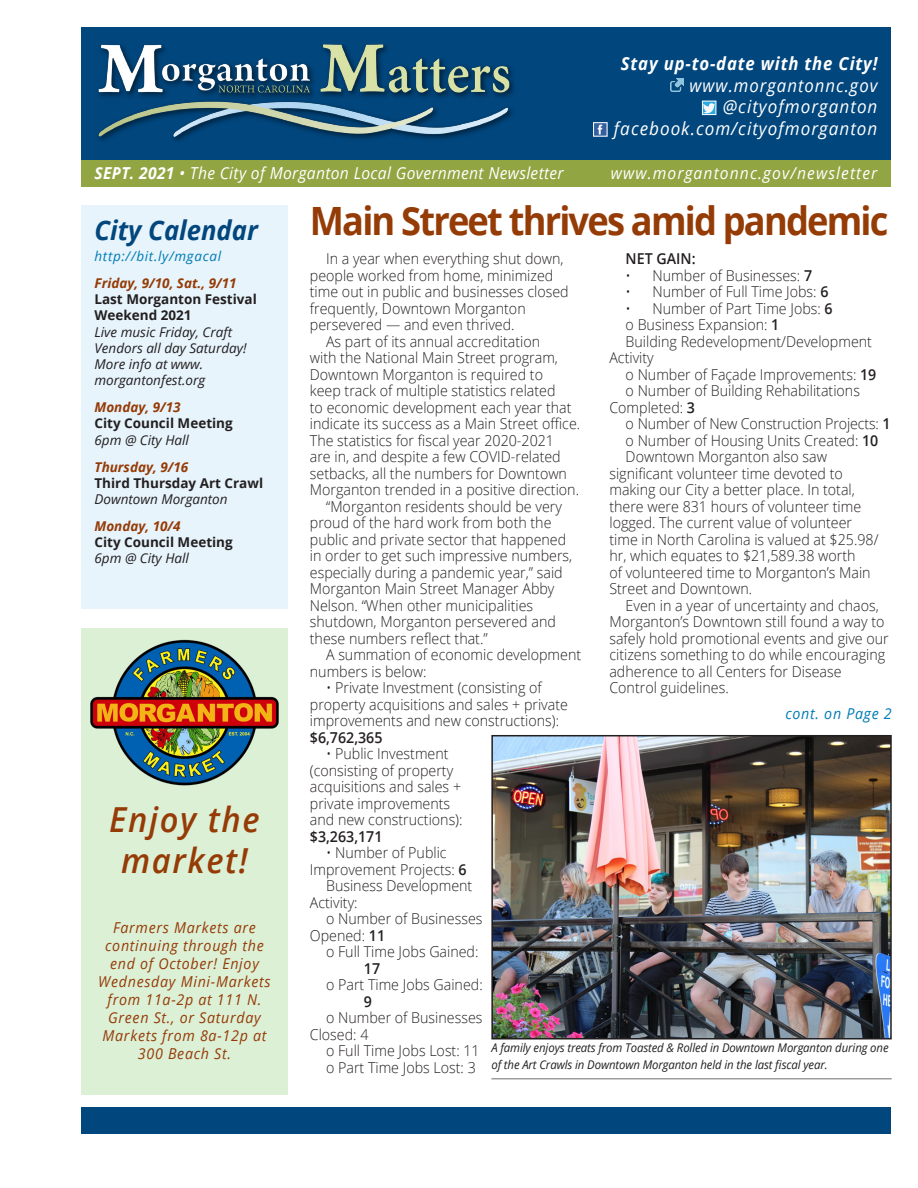
<style>
.page{position:relative;width:918px;height:1188px;background:#fff}
.page>*{position:absolute;margin:0;border:0;box-sizing:border-box;transform-origin:0 0}
.headline{font:700 39px "Open Sans";letter-spacing:-.05em;color:#953b06;scale:.93 1}
.t1{font:italic 600 34.5px/41.4px "Open Sans";letter-spacing:.05em;color:#953b06;text-align:center;scale:.95 1}
.t2{font:italic 700 27px "Open Sans";color:#01467d;scale:.95 1}
.t3{font:italic 18px "Open Sans";letter-spacing:.06em;color:#fff;scale:.95 1}
.t4{font:italic 700 18px "Open Sans";letter-spacing:.05em;color:#fff;scale:.93 1}
.t5{font:italic 18px "Open Sans";letter-spacing:.06em;color:#fff;scale:.93 1}
.t6{font:italic 16.5px "Open Sans";letter-spacing:.02em;color:#fff;scale:.95 1}
.t7{font:italic 16.5px "Open Sans";letter-spacing:.07em;color:#fff;scale:.95 1}
.body_copy{font:300 15px/16.5px "Open Sans";color:#231f20;scale:.95 1}
.t8{font:italic 15px/18px "Open Sans";letter-spacing:.05em;color:#953b06;text-align:center;scale:.95 1}
.t9{font:italic 15px "Open Sans";letter-spacing:.05em;color:#007cb6;scale:.95 1}
.body_copy-2{font:600 15px "Open Sans";color:#231f20;scale:.95 1}
.calendar{font:700 13.5px/16.2px "Open Sans";color:#231f20}
.calendar-2{font:italic 13.5px/16.2px "Open Sans";color:#231f20}
.calendar-3{font:italic 13.5px "Open Sans";letter-spacing:.05em;color:#007cb6}
.t10{font:italic 12px/17.2px "Open Sans";letter-spacing:-.01em;color:#231f20;scale:.95 1}
.s1{font-weight:700}
.s2{font-weight:700;color:#953b06}
.s3{font-weight:700;font-style:normal}
.s4{font-style:italic;color:#953b06}
.s5{font-weight:400;font-style:italic}
.s6{font-weight:600}
</style>
<div class="page">
<div style="left:81px;top:27px;width:810px;height:135px;background:#01467d"></div>
<svg style="left:670px;top:79px;width:13px;height:13px"></svg>
<img style="left:704px;top:103px;width:10px;height:10px">
<div style="left:702px;top:101px;width:14px;height:14px;border:1px solid #fff"></div>
<svg style="left:595px;top:124px;width:10px;height:11px"></svg>
<div style="left:593px;top:122px;width:14px;height:15px;border:1px solid #fff"></div>
<img style="left:98px;top:45px;width:416px;height:96px">
<div style="left:81px;top:1107px;width:810px;height:27px;background:#01467d"></div>
<div style="left:81px;top:160px;width:810px;height:27px;background:#91a542"></div>
<div style="left:81px;top:206px;width:207px;height:403px;background:#e7f4fc"></div>
<div style="left:81px;top:629px;width:207px;height:466px;background:#dcf0d6"></div>
<img style="left:90px;top:639px;width:189px;height:147px">
<img style="left:494px;top:738px;width:395px;height:299px">
<div style="left:491px;top:735px;width:401px;height:305px;border:2px solid #231f20"></div>
<hr style="left:491px;top:1078px;width:401px;height:1px;background:#6c6d70">
<p class="t4" style="left:621px;top:51px;width:277px">Stay up-to-date with the City!</p>
<p class="t5" style="left:690px;top:73px;width:203px">www.morgantonnc.gov</p>
<p class="t3" style="left:723px;top:95px;width:164px">@cityofmorganton</p>
<p class="t3" style="left:614px;top:116px;width:279px">facebook.com/cityofmorganton</p>
<p class="t6" style="left:94px;top:162px;width:495px"><span class="s1">SEPT. 2021</span> • The City of Morganton Local Government Newsletter</p>
<p class="t7" style="left:611px;top:162px;width:282px">www.morgantonnc.gov/newsletter</p>
<p class="t2" style="left:94px;top:211px;width:174px">City Calendar</p>
<p class="calendar-3" style="left:94px;top:247px;width:128px">http://bit.ly/mgacal</p>
<p class="calendar-2" style="left:94px;top:275px;width:164px"><span class="s2">Friday, 9/10, Sat., 9/11<br></span><span class="s3">Last Morganton Festival<br>Weekend 2021<br></span>Live music Friday, Craft<br>Vendors all day Saturday!<br>More info at www. morgantonfest.org</p>
<p class="calendar" style="left:94px;top:399px;width:140px"><span class="s4">Monday, 9/13<br></span>City Council Meeting<br><span class="s5">6pm @ City Hall</span></p>
<p class="calendar" style="left:94px;top:458px;width:170px"><span class="s4">Thursday, 9/16<br></span>Third Thursday Art Crawl<br><span class="s5">Downtown Morganton</span></p>
<p class="calendar" style="left:94px;top:518px;width:140px"><span class="s4">Monday, 10/4<br></span>City Council Meeting<br><span class="s5">6pm @ City Hall</span></p>
<p class="headline" style="left:310px;top:194px;width:624px">Main Street thrives amid pandemic</p>
<p class="body_copy" style="left:310px;top:250px;width:274px;text-indent:16px">In a year when everything shut down, people worked from home, minimized time out in public and businesses closed frequently, Downtown Morganton persevered — and even thrived.</p>
<p class="body_copy" style="left:310px;top:333px;width:286px;text-indent:16px">As part of its annual accreditation<br>with the National Main Street program, Downtown Morganton is required to<br>keep track of multiple statistics related<br>to economic development each year that indicate its success as a Main Street office.<br>The statistics for fiscal year 2020-2021<br>are in, and despite a few COVID-related setbacks, all the numbers for Downtown Morganton trended in a positive direction.</p>
<p class="body_copy" style="left:310px;top:498px;width:278px;text-indent:16px">“Morganton residents should be very proud of the hard work from both the public and private sector that happened in order to get such impressive numbers, especially during a pandemic year,” said Morganton Main Street Manager Abby Nelson. “When other municipalities shutdown, Morganton persevered and these numbers reflect that.”</p>
<p class="body_copy" style="left:310px;top:646px;width:287px;text-indent:16px">A summation of economic development numbers is below:</p>
<p class="body_copy" style="left:310px;top:679px;width:273px;text-indent:16px">• Private Investment (consisting of property acquisitions and sales + private improvements and new constructions): <span class="s6">$6,762,365</span></p>
<p class="body_copy" style="left:310px;top:745px;width:162px;text-indent:16px">• Public Investment (consisting of property acquisitions and sales + private improvements and new constructions): <span class="s6">$3,263,171</span></p>
<p class="body_copy" style="left:310px;top:844px;width:167px;text-align:center">• Number of Public<br>Improvement Projects: <span class="s6">6</span></p>
<p class="body_copy" style="left:310px;top:877px;width:173px;text-indent:16px">Business Development<br>Activity:</p>
<p class="body_copy" style="left:310px;top:910px;width:183px;text-indent:16px">o Number of Businesses<br>Opened: <span class="s6">11</span></p>
<p class="body_copy" style="left:364px;top:943px;width:122px;text-indent:-38px">o Full Time Jobs Gained:<br><span class="s6">17</span></p>
<p class="body_copy" style="left:364px;top:976px;width:127px;text-indent:-38px">o Part Time Jobs Gained:<br><span class="s6">9</span></p>
<p class="body_copy" style="left:310px;top:1009px;width:183px;text-indent:16px">o Number of Businesses<br>Closed: 4</p>
<p class="body_copy" style="left:326px;top:1042px;width:163px">o Full Time Jobs Lost: 11</p>
<p class="body_copy" style="left:326px;top:1059px;width:159px">o Part Time Jobs Lost: 3</p>
<p class="body_copy-2" style="left:626px;top:248px;width:75px">NET GAIN:</p>
<p class="body_copy" style="left:626px;top:267px;width:198px">• Number of Businesses: <span class="s6">7</span></p>
<p class="body_copy" style="left:626px;top:283px;width:215px">• Number of Full Time Jobs: <span class="s6">6</span></p>
<p class="body_copy" style="left:626px;top:300px;width:219px">• Number of Part Time Jobs: <span class="s6">6</span></p>
<p class="body_copy" style="left:626px;top:316px;width:163px">o Business Expansion: <span class="s6">1</span></p>
<p class="body_copy" style="left:609px;top:333px;width:278px;text-indent:16px">Building Redevelopment/Development<br>Activity</p>
<p class="body_copy" style="left:626px;top:366px;width:265px">o Number of Façade Improvements: <span class="s6">19</span></p>
<p class="body_copy" style="left:609px;top:382px;width:265px;text-indent:16px">o Number of Building Rehabilitations<br>Completed: <span class="s6">3</span></p>
<p class="body_copy" style="left:626px;top:415px;width:280px">o Number of New Construction Projects: <span class="s6">1</span></p>
<p class="body_copy" style="left:626px;top:432px;width:268px">o Number of Housing Units Created: <span class="s6">10</span></p>
<p class="body_copy" style="left:609px;top:448px;width:285px;text-indent:16px">Downtown Morganton also saw significant volunteer time devoted to making our City a better place. In total, there were 831 hours of volunteer time logged. The current value of volunteer time in North Carolina is valued at $25.98/ hr, which equates to $21,589.38 worth<br>of volunteered time to Morganton’s Main Street and Downtown.</p>
<p class="body_copy" style="left:609px;top:597px;width:296px;text-indent:16px">Even in a year of uncertainty and chaos, Morganton’s Downtown still found a way to safely hold promotional events and give our citizens something to do while encouraging adherence to all Centers for Disease Control guidelines.</p>
<p class="t9" style="left:785px;top:704px;width:113px">cont. on Page 2</p>
<p class="t1" style="left:109px;top:798px;width:160px">Enjoy the market!</p>
<p class="t8" style="left:98px;top:918px;width:183px">Farmers Markets are continuing through the end of October! Enjoy<br>Wednesday Mini-Markets from 11a-2p at 111 N.<br>Green St., or Saturday<br>Markets from 8a-12p at<br>300 Beach St.</p>
<p class="t10" style="left:491px;top:1038px;width:420px">A family enjoys treats from Toasted &amp; Rolled in Downtown Morganton during one of the Art Crawls in Downtown Morganton held in the last fiscal year.</p>
</div>
